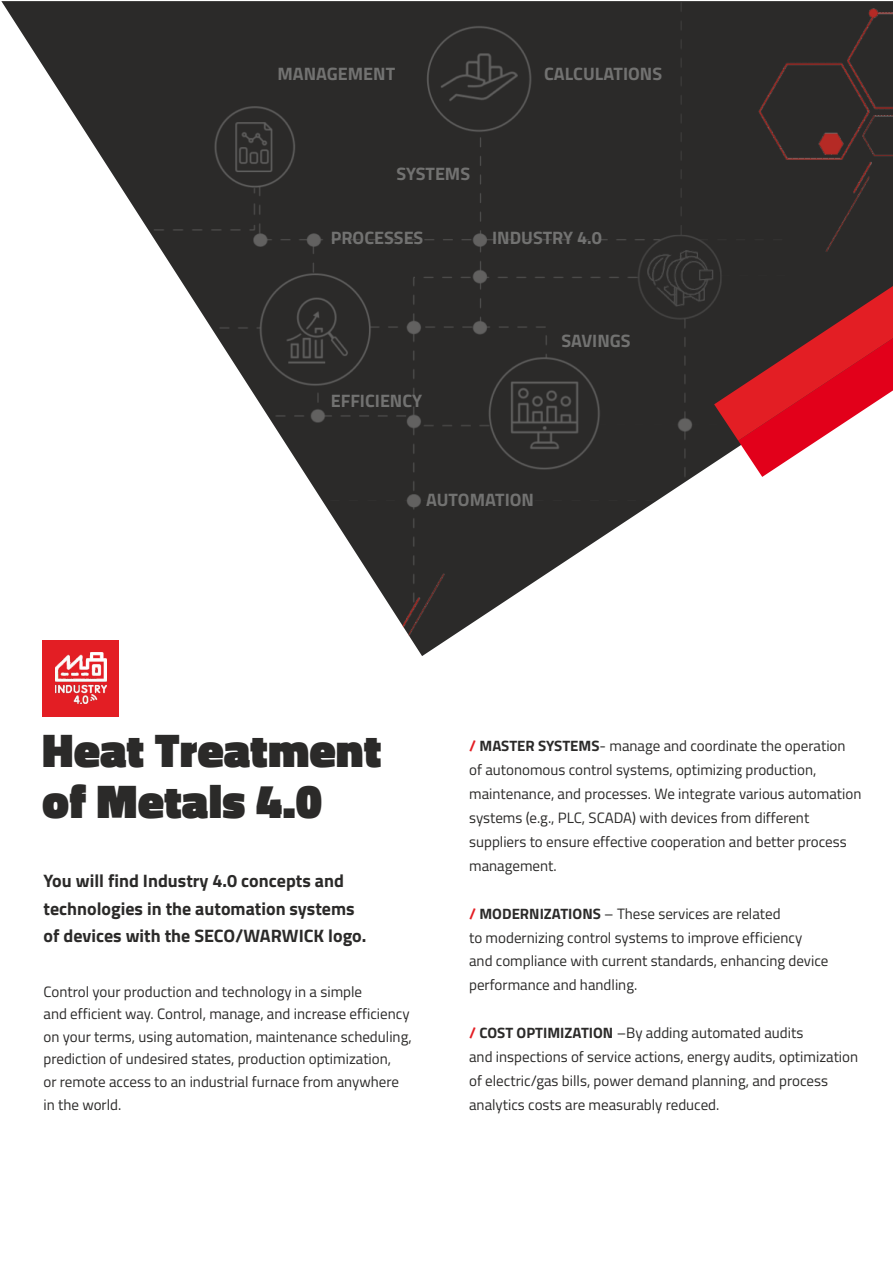
<style>
.page{position:relative;width:893px;height:1263px;background:#fff}
.page>*{position:absolute;margin:0;border:0;box-sizing:border-box;transform-origin:0 0}
.t1{font:900 48px/50.4px "Titillium Web";color:#2b2a29}
.t2{font:700 18px/27.5px "Titillium Web";color:#2b2a29}
.t3{font:700 18px "Titillium Web";color:#727271}
.t4{font:15px/24px "Titillium Web";color:#2b2a29}
.s1{font-weight:700;color:#e31e24}
.s2{font-weight:700}
</style>
<div class="page">
<div style="left:42px;top:640px;width:77px;height:77px;background:#e31e24"></div>
<img style="left:33px;top:1px;width:860px;height:655px">
<svg style="left:714px;top:286px;width:179px;height:191px"></svg>
<img style="left:55px;top:653px;width:51px;height:51px">
<p class="t3" style="left:277px;top:59px;width:119px">MANAGEMENT</p>
<p class="t3" style="left:544px;top:59px;width:119px">CALCULATIONS</p>
<p class="t3" style="left:396px;top:160px;width:75px">SYSTEMS</p>
<p class="t3" style="left:331px;top:223px;width:94px">PROCESSES</p>
<p class="t3" style="left:492px;top:223px;width:111px">INDUSTRY 4.0</p>
<p class="t3" style="left:331px;top:387px;width:93px">EFFICIENCY</p>
<p class="t3" style="left:561px;top:327px;width:71px">SAVINGS</p>
<p class="t3" style="left:426px;top:486px;width:110px">AUTOMATION</p>
<h1 class="t1" style="left:42px;top:724px;width:341px">Heat Treatment of Metals 4.0</h1>
<p class="t2" style="left:44px;top:867px;width:324px">You will find Industry 4.0 concepts and technologies in the automation systems of devices with the SECO/WARWICK logo.</p>
<p class="t4" style="left:44px;top:980px;width:370px;line-height:22.6px">Control your production and technology in a simple<br>and efficient way. Control, manage, and increase efficiency on your terms, using automation, maintenance scheduling, prediction of undesired states, production optimization,<br>or remote access to an industrial furnace from anywhere in the world.</p>
<p class="t4" style="left:469px;top:733px;width:394px"><span class="s1">/</span> <span class="s2">MASTER SYSTEMS</span>- manage and coordinate the operation of autonomous control systems, optimizing production, maintenance, and processes. We integrate various automation systems (e.g., PLC, SCADA) with devices from different suppliers to ensure effective cooperation and better process management.</p>
<p class="t4" style="left:469px;top:901px;width:361px"><span class="s1">/</span> <span class="s2">MODERNIZATIONS</span> – These services are related<br>to modernizing control systems to improve efficiency and compliance with current standards, enhancing device performance and handling.</p>
<p class="t4" style="left:469px;top:1021px;width:391px"><span class="s1">/</span> <span class="s2">COST OPTIMIZATION</span> –By adding automated audits<br>and inspections of service actions, energy audits, optimization of electric/gas bills, power demand planning, and process analytics costs are measurably reduced.</p>
</div>
